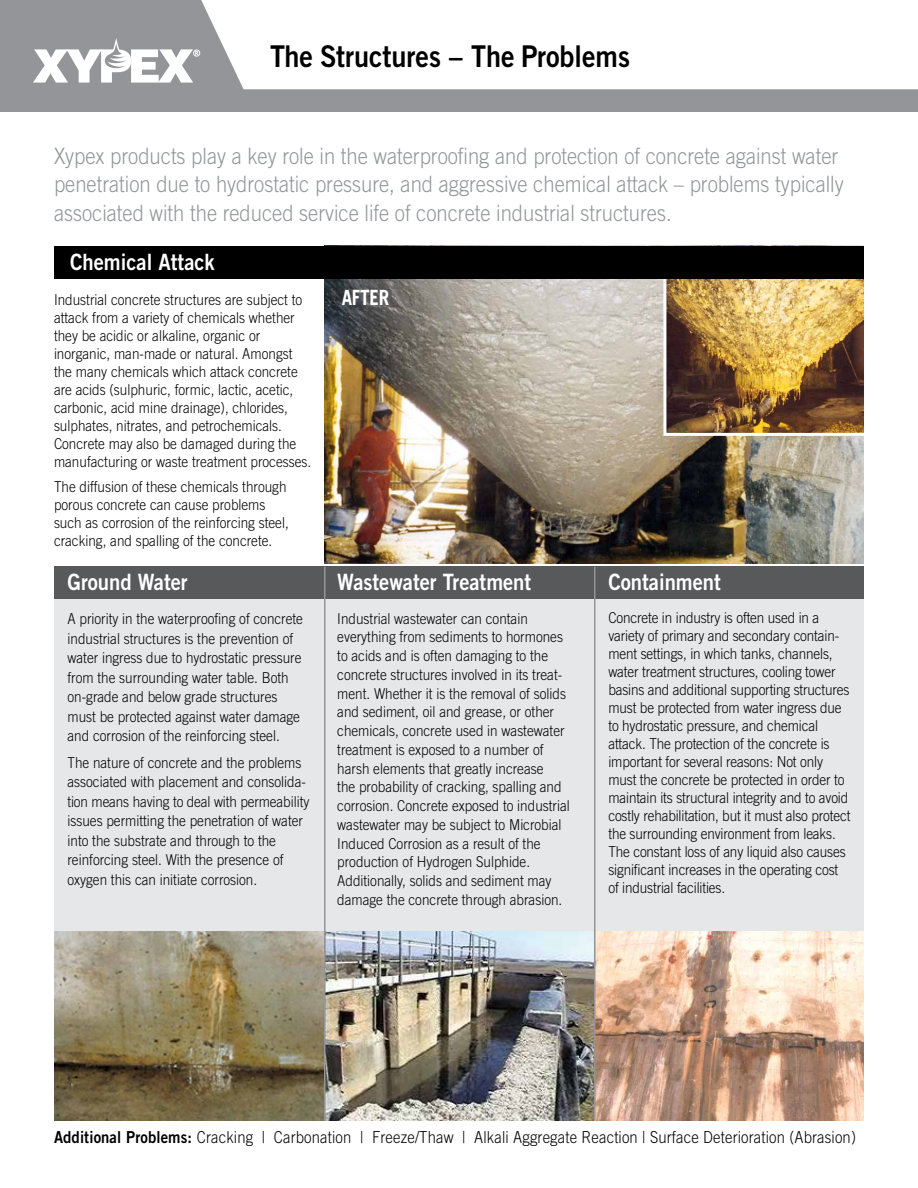
<style>
.page{position:relative;width:918px;height:1188px;background:#fff}
.page>*{position:absolute;margin:0;border:0;box-sizing:border-box;transform-origin:0 0}
.t1{font:30px "Trade Gothic Bold Two";color:#000;scale:.9 1}
.t2{font:300 22.5px/28.5px "Trade Gothic";color:#939598;scale:.9 1}
.t3{font:22.5px "Trade Gothic Bold Two";color:#fff;scale:.9 1}
.t4{font:700 21px "Trade Gothic";letter-spacing:-.01em;color:#fff;scale:.9 1}
.t5{font:300 16.5px "Trade Gothic";letter-spacing:.01em;color:#000;scale:.9 1}
.t6{font:300 15px/18px "Trade Gothic";color:#000;scale:.9 1}
.s1{font-family:"Trade Gothic Bold Two";font-weight:400}
</style>
<div class="page">
<div style="left:54px;top:583px;width:810px;height:510px;background:#e6e7e8"></div>
<img style="left:54px;top:931px;width:810px;height:189px">
<div style="left:54px;top:567px;width:810px;height:32px;background:#58595b"></div>
<img style="left:324px;top:278px;width:540px;height:286px">
<div style="left:0;top:0;width:918px;height:112px;background:#939598"></div>
<div style="left:201px;top:0;width:717px;height:89px;background:#fff"></div>
<svg style="left:33px;top:38px;width:167px;height:45px"></svg>
<hr style="left:594px;top:567px;width:1px;height:553px;background:#939598">
<img style="left:667px;top:279px;width:196px;height:153px">
<div style="left:663px;top:275px;width:204px;height:161px;border:3px solid #fff"></div>
<div style="left:54px;top:246px;width:810px;height:32px;background:#000"></div>
<hr style="left:324px;top:567px;width:2px;height:553px;background:#939598">
<h1 class="t1" style="left:270px;top:38px;width:402px">The Structures – The Problems</h1>
<p class="t2" style="left:54px;top:141px;width:879px">Xypex products play a key role in the waterproofing and protection of concrete against water penetration due to hydrostatic pressure, and aggressive chemical attack – problems typically associated with the reduced service life of concrete industrial structures.</p>
<h2 class="t3" style="left:70px;top:248px;width:162px">Chemical Attack</h2>
<p class="t6" style="left:54px;top:291px;width:287px">Industrial concrete structures are subject to attack from a variety of chemicals whether they be acidic or alkaline, organic or inorganic, man-made or natural. Amongst the many chemicals which attack concrete are acids (sulphuric, formic, lactic, acetic, carbonic, acid mine drainage), chlorides, sulphates, nitrates, and petrochemicals.<br>Concrete may also be damaged during the manufacturing or waste treatment processes.</p>
<p class="t6" style="left:54px;top:477px;width:262px">The diffusion of these chemicals through porous concrete can cause problems such as corrosion of the reinforcing steel, cracking, and spalling of the concrete.</p>
<h2 class="t3" style="left:68px;top:568px;width:135px">Ground Water</h2>
<p class="t6" style="left:68px;top:609px;width:263px;line-height:19.5px">A priority in the waterproofing of concrete industrial structures is the prevention of water ingress due to hydrostatic pressure from the surrounding water table. Both on-grade and below grade structures must be protected against water damage and corrosion of the reinforcing steel.</p>
<p class="t6" style="left:68px;top:752px;width:270px;line-height:19.5px">The nature of concrete and the problems associated with placement and consolida&shy;tion means having to deal with permeability issues permitting the penetration of water into the substrate and through to the reinforcing steel. With the presence of oxygen this can initiate corrosion.</p>
<h3 class="t4" style="left:342px;top:285px;width:54px">AFTER</h3>
<h2 class="t3" style="left:337px;top:568px;width:217px">Wastewater Treatment</h2>
<p class="t6" style="left:337px;top:609px;width:260px;line-height:18.8px">Industrial wastewater can contain everything from sediments to hormones to acids and is often damaging to the concrete structures involved in its treat&shy;ment. Whether it is the removal of solids and sediment, oil and grease, or other chemicals, concrete used in wastewater treatment is exposed to a number of harsh elements that greatly increase<br>the probability of cracking, spalling and corrosion. Concrete exposed to industrial wastewater may be subject to Microbial Induced Corrosion as a result of the production of Hydrogen Sulphide.<br>Additionally, solids and sediment may damage the concrete through abrasion.</p>
<h2 class="t3" style="left:608px;top:568px;width:127px">Containment</h2>
<p class="t6" style="left:608px;top:608px;width:270px">Concrete in industry is often used in a variety of primary and secondary contain&shy;ment settings, in which tanks, channels, water treatment structures, cooling tower basins and additional supporting structures must be protected from water ingress due to hydrostatic pressure, and chemical attack. The protection of the concrete is important for several reasons: Not only must the concrete be protected in order to maintain its structural integrity and to avoid costly rehabilitation, but it must also protect the surrounding environment from leaks.<br>The constant loss of any liquid also causes significant increases in the operating cost of industrial facilities.</p>
<p class="t5" style="left:54px;top:1128px;width:893px"><span class="s1">Additional Problems:</span> Cracking | Carbonation | Freeze/Thaw | Alkali Aggregate Reaction | Surface Deterioration (Abrasion)</p>
</div>
